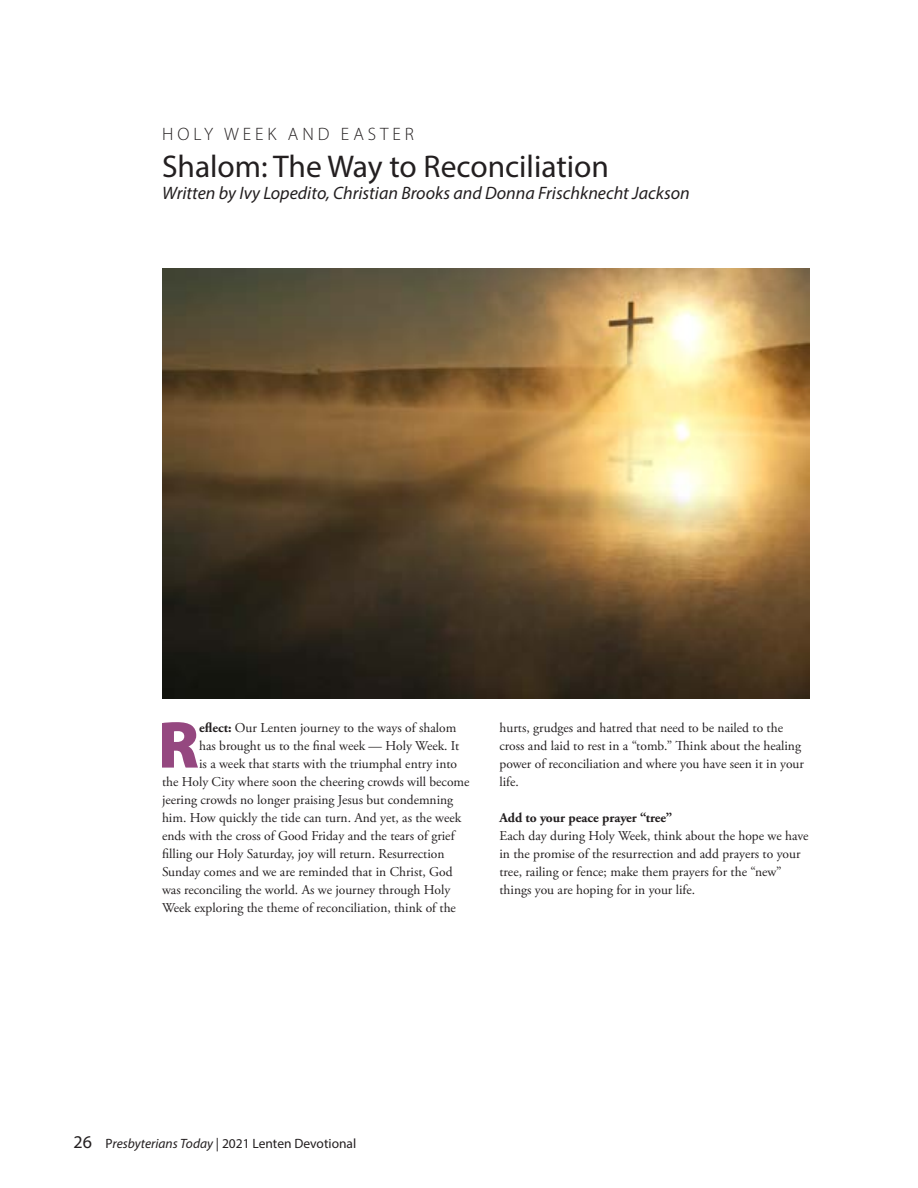
<style>
.page{position:relative;width:918px;height:1188px;background:#fff}
.page>*{position:absolute;margin:0;border:0;box-sizing:border-box;transform-origin:0 0}
.t1{font:900 66.9px "Myriad Pro";color:#954880}
.t2{font:31.5px "Myriad Pro";color:#231f20}
.t3{font:italic 18px "Myriad Pro";color:#231f20}
.t4{font:300 18px "Myriad Pro";letter-spacing:.22em;color:#231f20}
.t5{font:13.5px/18px "Adobe Garamond Pro";color:#231f20}
.t6{font:13.5px "Myriad Pro";color:#231f20}
.t7{font:700 13.5px "Adobe Garamond Pro";color:#231f20}
.s1{font-weight:700}
.s2{font-size:18px}
.s3{font-style:italic}
</style>
<div class="page">
<img style="left:162px;top:268px;width:648px;height:430px">
<h3 class="t4" style="left:162px;top:123px;width:253px">HOLY WEEK AND EASTER</h3>
<h2 class="t2" style="left:162px;top:147px;width:449px">Shalom: The Way to Reconciliation</h2>
<h3 class="t3" style="left:162px;top:182px;width:529px">Written by Ivy Lopedito, Christian Brooks and Donna Frischknecht Jackson</h3>
<h1 class="t1" style="left:158px;top:700px;width:43px">R</h1>
<p class="t5" style="left:199px;top:719px;width:259px"><span class="s1">eflect:</span> Our Lenten journey to the ways of shalom</p>
<p class="t5" style="left:199px;top:737px;width:262px">has brought us to the final week — Holy Week. It</p>
<p class="t5" style="left:199px;top:755px;width:260px">is a week that starts with the triumphal entry into</p>
<p class="t5" style="left:162px;top:773px;width:309px">the Holy City where soon the cheering crowds will become</p>
<p class="t5" style="left:162px;top:791px;width:293px">jeering crowds no longer praising Jesus but condemning</p>
<p class="t5" style="left:162px;top:809px;width:301px">him. How quickly the tide can turn. And yet, as the week</p>
<p class="t5" style="left:162px;top:827px;width:294px">ends with the cross of Good Friday and the tears of grief</p>
<p class="t5" style="left:162px;top:845px;width:284px">filling our Holy Saturday, joy will return. Resurrection</p>
<p class="t5" style="left:162px;top:863px;width:292px">Sunday comes and we are reminded that in Christ, God</p>
<p class="t5" style="left:162px;top:881px;width:290px">was reconciling the world. As we journey through Holy</p>
<p class="t5" style="left:162px;top:899px;width:296px">Week exploring the theme of reconciliation, think of the</p>
<p class="t5" style="left:500px;top:719px;width:306px">hurts, grudges and hatred that need to be nailed to the cross and laid to rest in a “tomb.” Think about the healing power of reconciliation and where you have seen it in your life.</p>
<p class="t7" style="left:500px;top:809px;width:174px">Add to your peace prayer “tree”</p>
<p class="t5" style="left:500px;top:827px;width:311px">Each day during Holy Week, think about the hope we have in the promise of the resurrection and add prayers to your tree, railing or fence; make them prayers for the “new” things you are hoping for in your life.</p>
<p class="t6" style="left:73px;top:1135px;width:284px"><span class="s2">26</span> P<span class="s3">resbyterians Today</span> | 2021 Lenten Devotional</p>
</div>
